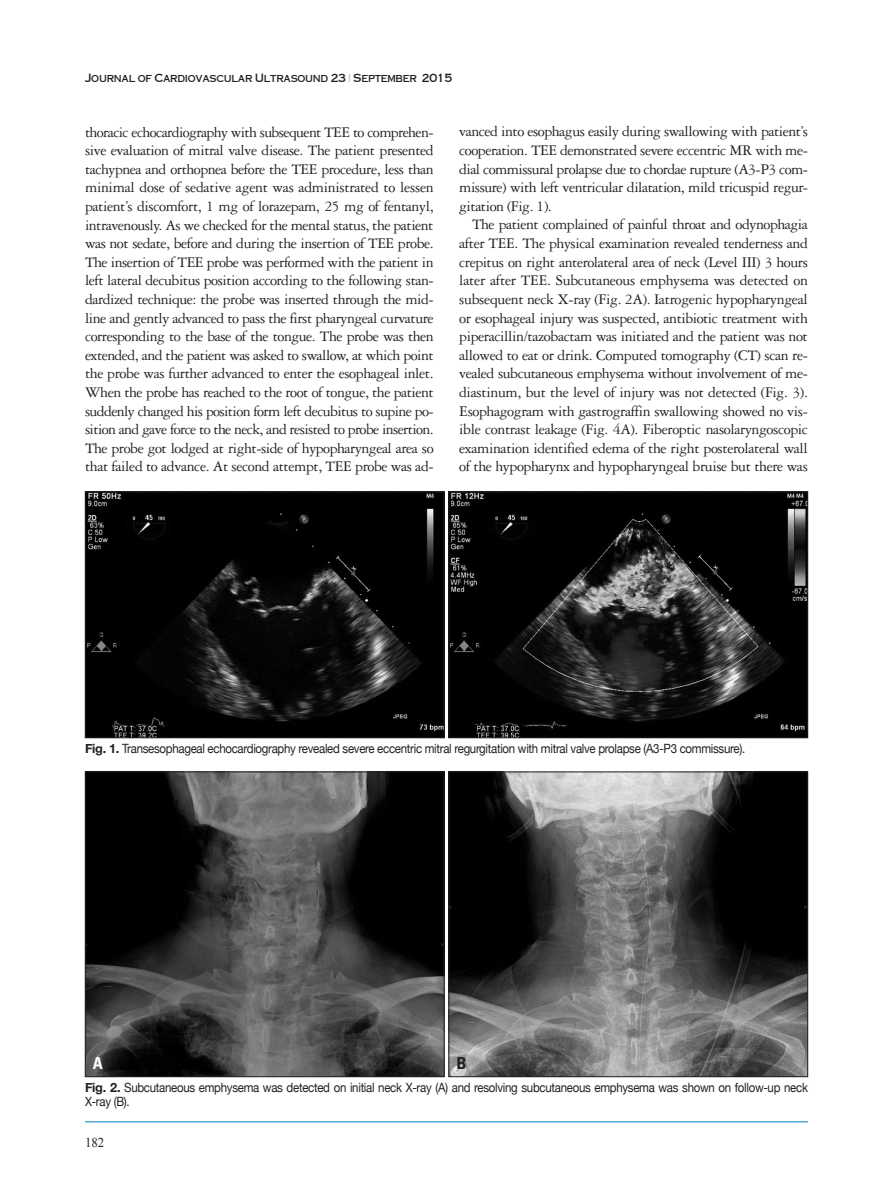
<style>
.page{position:relative;width:893px;height:1191px;background:#fff}
.page>*{position:absolute;margin:0;border:0;box-sizing:border-box;transform-origin:0 0}
.t1{font:700 condensed 16.5px "Univers LT Std";color:#fff}
.t2{font:700 condensed 16.5px "Univers LT Std";color:#231f20}
.본문{font:15.75px/18.6px "Garamond 3 LT Std";letter-spacing:-.025em;color:#231f20;text-align:justify}
.t3{font:13.5px "Times New Roman";color:#231f20;scale:.95 1}
.그림제목{font:12.75px/14.2px "Helvetica Neue";letter-spacing:-.025em;color:#231f20;scale:.9 1}
.t4{font:700 11.25px "Metalcut";letter-spacing:-.025em;color:#231f20}
.s1{color:#bcbdc0}
.s2{font-weight:700}
</style>
<div class="page">
<hr style="left:85px;top:1121px;width:723px;height:1px;background:#0081c7">
<img style="left:87px;top:493px;width:355px;height:243px">
<div style="left:85px;top:491px;width:359px;height:247px;border:1px solid #231f20"></div>
<img style="left:451px;top:493px;width:355px;height:243px">
<div style="left:449px;top:491px;width:359px;height:247px;border:1px solid #231f20"></div>
<img style="left:87px;top:773px;width:355px;height:302px">
<div style="left:85px;top:771px;width:359px;height:306px;border:1px solid #231f20"></div>
<img style="left:451px;top:773px;width:355px;height:302px">
<div style="left:449px;top:771px;width:359px;height:306px;border:1px solid #231f20"></div>
<p class="t4" style="left:85px;top:71px;width:369px">Journal of Cardiovascular Ultrasound 23 <span class="s1">|</span> September 2015</p>
<p class="본문" style="left:85px;top:123px;width:350px">thoracic echocardiography with subsequent TEE to comprehen&shy;sive evaluation of mitral valve disease. The patient presented tachypnea and orthopnea before the TEE procedure, less than minimal dose of sedative agent was administrated to lessen patient’s discomfort, 1 mg of lorazepam, 25 mg of fentanyl, intravenously. As we checked for the mental status, the patient was not sedate, before and during the insertion of TEE probe.<br>The insertion of TEE probe was performed with the patient in left lateral decubitus position according to the following stan&shy;dardized technique: the probe was inserted through the mid&shy;line and gently advanced to pass the first pharyngeal curvature corresponding to the base of the tongue. The probe was then extended, and the patient was asked to swallow, at which point the probe was further advanced to enter the esophageal inlet.<br>When the probe has reached to the root of tongue, the patient suddenly changed his position form left decubitus to supine po&shy;sition and gave force to the neck, and resisted to probe insertion.<br>The probe got lodged at right-side of hypopharyngeal area so that failed to advance. At second attempt, TEE probe was ad-</p>
<p class="본문" style="left:459px;top:122px;width:350px">vanced into esophagus easily during swallowing with patient’s cooperation. TEE demonstrated severe eccentric MR with me&shy;dial commissural prolapse due to chordae rupture (A3-P3 com&shy;missure) with left ventricular dilatation, mild tricuspid regur&shy;gitation (Fig. 1).</p>
<p class="본문" style="left:459px;top:215px;width:350px;text-indent:13px">The patient complained of painful throat and odynophagia after TEE. The physical examination revealed tenderness and crepitus on right anterolateral area of neck (Level III) 3 hours later after TEE. Subcutaneous emphysema was detected on subsequent neck X-ray (Fig. 2A). Iatrogenic hypopharyngeal or esophageal injury was suspected, antibiotic treatment with piperacillin/tazobactam was initiated and the patient was not allowed to eat or drink. Computed tomography (CT) scan re&shy;vealed subcutaneous emphysema without involvement of me&shy;diastinum, but the level of injury was not detected (Fig. 3).<br>Esophagogram with gastrograffin swallowing showed no vis&shy;ible contrast leakage (Fig. 4A). Fiberoptic nasolaryngoscopic examination identified edema of the right posterolateral wall of the hypopharynx and hypopharyngeal bruise but there was</p>
<p class="그림제목" style="left:85px;top:742px;width:735px"><span class="s2">Fig. 1.</span> Transesophageal echocardiography revealed severe eccentric mitral regurgitation with mitral valve prolapse (A3-P3 commissure).</p>
<p class="t1" style="left:93px;top:1053px;width:12px">A</p>
<p class="t2" style="left:456px;top:1053px;width:12px">B</p>
<p class="그림제목" style="left:85px;top:1081px;width:805px"><span class="s2">Fig. 2.</span> Subcutaneous emphysema was detected on initial neck X-ray (A) and resolving subcutaneous emphysema was shown on follow-up neck<br>X-ray (B).</p>
<p class="t3" style="left:85px;top:1133px;width:22px">182</p>
</div>
